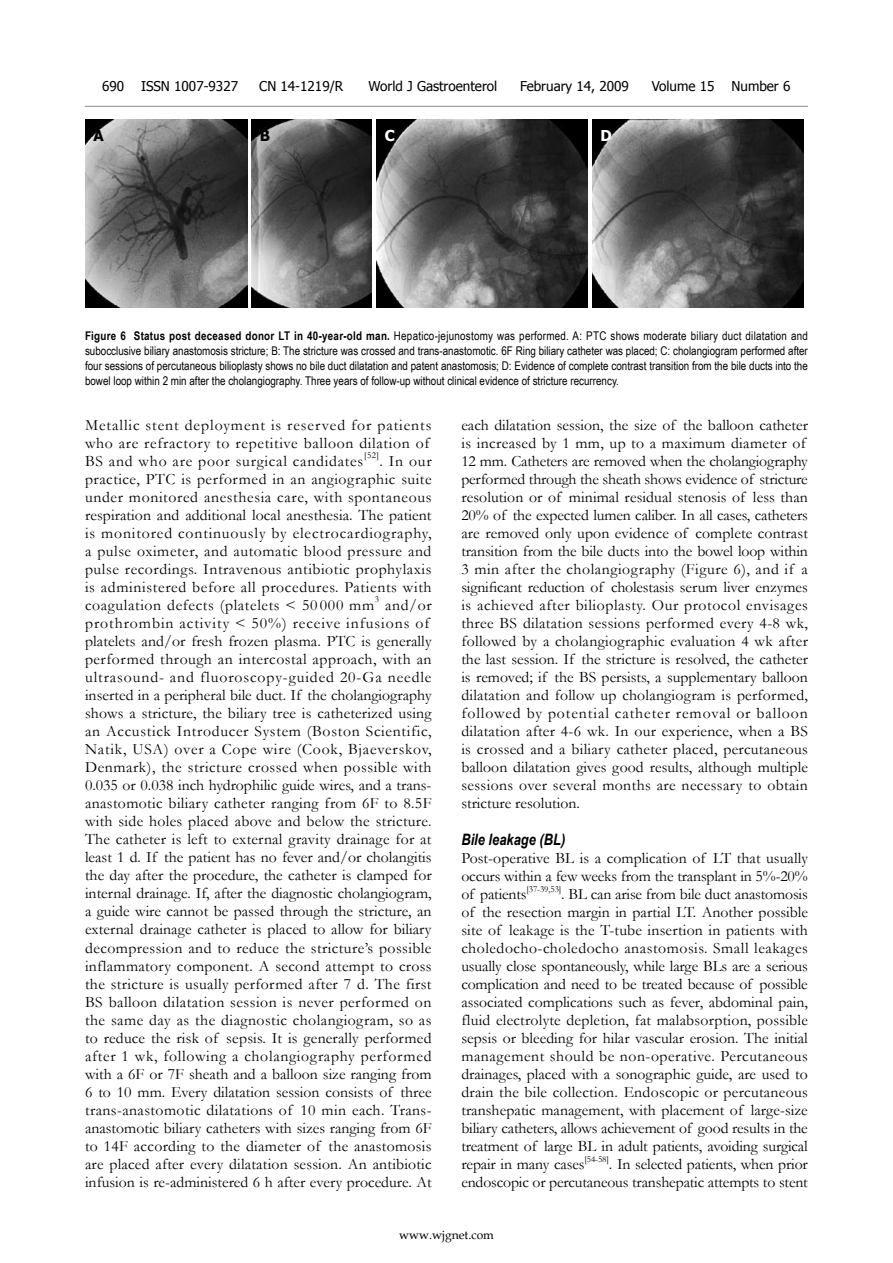
<style>
.page{position:relative;width:893px;height:1263px;background:#fff}
.page>*{position:absolute;margin:0;border:0;box-sizing:border-box;transform-origin:0 0}
.t1{font:15.75px/18px "Garamond";letter-spacing:.01em;color:#000;text-align:justify}
.t2{font:15.75px/18px "Garamond";letter-spacing:.05em;color:#000}
.t3{font:15.75px/18px "Garamond";letter-spacing:-.01em;color:#000;text-align:right}
.t4{font:italic 700 15.75px "Arial Narrow";color:#000}
.t5{font:700 15px "Tahoma";color:#000}
.t6{font:700 15px "Tahoma";color:#fff}
.t7{font:13.5px "Tahoma";color:#000}
.t8{font:12px/15px "Arial Narrow";color:#000;text-align:justify}
.t9{font:12px "Book Antiqua";color:#000}
.t10{font:9.15px "Garamond";letter-spacing:-.01em;color:#000}
.s1{font-weight:700}
</style>
<div class="page">
<hr style="left:85px;top:106px;width:723px;height:1px;background:#898989">
<img style="left:85px;top:119px;width:162px;height:189px">
<img style="left:251px;top:119px;width:121px;height:189px">
<img style="left:376px;top:119px;width:212px;height:189px">
<img style="left:592px;top:119px;width:212px;height:189px">
<p class="t7" style="left:102px;top:77px;width:24px">690</p>
<p class="t7" style="left:141px;top:77px;width:98px">ISSN 1007-9327</p>
<p class="t7" style="left:259px;top:77px;width:86px">CN 14-1219/R</p>
<p class="t7" style="left:369px;top:77px;width:130px">World J Gastroenterol</p>
<p class="t7" style="left:520px;top:77px;width:110px">February 14, 2009</p>
<p class="t7" style="left:652px;top:77px;width:64px">Volume 15</p>
<p class="t7" style="left:731px;top:77px;width:60px">Number 6</p>
<p class="t5" style="left:94px;top:125px;width:12px">A</p>
<p class="t5" style="left:260px;top:125px;width:12px">B</p>
<p class="t6" style="left:385px;top:125px;width:12px">C</p>
<p class="t6" style="left:601px;top:125px;width:13px">D</p>
<p class="t8" style="left:85px;top:328px;width:725px"><span class="s1">Figure 6 Status post deceased donor LT in 40-year-old man.</span> Hepatico-jejunostomy was performed. A: PTC shows moderate biliary duct dilatation and subocclusive biliary anastomosis stricture; B: The stricture was crossed and trans-anastomotic. 6F Ring biliary catheter was placed; C: cholangiogram performed after four sessions of percutaneous bilioplasty shows no bile duct dilatation and patent anastomosis; D: Evidence of complete contrast transition from the bile ducts into the bowel loop within 2 min after the cholangiography. Three years of follow-up without clinical evidence of stricture recurrency.</p>
<p class="t2" style="left:85px;top:415px;width:348px">Metallic stent deployment is reserved for patients who are refractory to repetitive balloon dilation of<br>BS and who are poor surgical candidates</p>
<p class="t10" style="left:364px;top:449px;width:16px">[52]</p>
<p class="t1" style="left:85px;top:451px;width:348px;text-indent:294px">. In our practice, PTC is performed in an angiographic suite under monitored anesthesia care, with spontaneous respiration and additional local anesthesia. The patient is monitored continuously by electrocardiography, a pulse oximeter, and automatic blood pressure and pulse recordings. Intravenous antibiotic prophylaxis is administered before all procedures. Patients with coagulation defects (platelets &lt; 50 000 mm</p>
<p class="t10" style="left:375px;top:593px;width:6px">3</p>
<p class="t1" style="left:85px;top:595px;width:348px;text-align:left;text-indent:300px">and/or prothrombin activity &lt; 50%) receive infusions of platelets and/or fresh frozen plasma. PTC is generally performed through an intercostal approach, with an ultrasound- and fluoroscopy-guided 20-Ga needle inserted in a peripheral bile duct. If the cholangiography shows a stricture, the biliary tree is catheterized using an Accustick Introducer System (Boston Scientific, Natik, USA) over a Cope wire (Cook, Bjaeverskov, Denmark), the stricture crossed when possible with 0.035 or 0.038 inch hydrophilic guide wires, and a trans&shy;anastomotic biliary catheter ranging from 6F to 8.5F with side holes placed above and below the stricture.<br>The catheter is left to external gravity drainage for at least 1 d. If the patient has no fever and/or cholangitis the day after the procedure, the catheter is clamped for internal drainage. If, after the diagnostic cholangiogram, a guide wire cannot be passed through the stricture, an external drainage catheter is placed to allow for biliary decompression and to reduce the stricture’s possible inflammatory component. A second attempt to cross the stricture is usually performed after 7 d. The first BS balloon dilatation session is never performed on the same day as the diagnostic cholangiogram, so as to reduce the risk of sepsis. It is generally performed after 1 wk, following a cholangiography performed with a 6F or 7F sheath and a balloon size ranging from 6 to 10 mm. Every dilatation session consists of three trans-anastomotic dilatations of 10 min each. Trans&shy;anastomotic biliary catheters with sizes ranging from 6F to 14F according to the diameter of the anastomosis are placed after every dilatation session. An antibiotic infusion is re-administered 6 h after every procedure. At</p>
<p class="t1" style="left:461px;top:415px;width:348px;text-align:left">each dilatation session, the size of the balloon catheter is increased by 1 mm, up to a maximum diameter of 12 mm. Catheters are removed when the cholangiography performed through the sheath shows evidence of stricture resolution or of minimal residual stenosis of less than 20% of the expected lumen caliber. In all cases, catheters are removed only upon evidence of complete contrast transition from the bile ducts into the bowel loop within 3 min after the cholangiography (Figure 6), and if a significant reduction of cholestasis serum liver enzymes is achieved after bilioplasty. Our protocol envisages three BS dilatation sessions performed every 4-8 wk, followed by a cholangiographic evaluation 4 wk after the last session. If the stricture is resolved, the catheter is removed; if the BS persists, a supplementary balloon dilatation and follow up cholangiogram is performed, followed by potential catheter removal or balloon dilatation after 4-6 wk. In our experience, when a BS is crossed and a biliary catheter placed, percutaneous balloon dilatation gives good results, although multiple sessions over several months are necessary to obtain stricture resolution.</p>
<p class="t4" style="left:461px;top:828px;width:106px">Bile leakage (BL)</p>
<p class="t1" style="left:461px;top:849px;width:348px">Post-operative BL is a complication of LT that usually occurs within a few weeks from the transplant in 5%-20% of patients</p>
<p class="t10" style="left:526px;top:882px;width:36px">[37-39,53]</p>
<p class="t1" style="left:461px;top:885px;width:348px;text-indent:100px">. BL can arise from bile duct anastomosis of the resection margin in partial LT. Another possible site of leakage is the T-tube insertion in patients with choledocho-choledocho anastomosis. Small leakages usually close spontaneously, while large BLs are a serious complication and need to be treated because of possible associated complications such as fever, abdominal pain, fluid electrolyte depletion, fat malabsorption, possible sepsis or bleeding for hilar vascular erosion. The initial management should be non-operative. Percutaneous drainages, placed with a sonographic guide, are used to drain the bile collection. Endoscopic or percutaneous transhepatic management, with placement of large-size biliary catheters, allows achievement of good results in the treatment of large BL in adult patients, avoiding surgical repair in many cases</p>
<p class="t10" style="left:584px;top:1152px;width:26px">[54-58]</p>
<p class="t3" style="left:461px;top:1155px;width:348px">. In selected patients, when prior<br>endoscopic or percutaneous transhepatic attempts to stent</p>
<p class="t9" style="left:399px;top:1226px;width:96px">www.wjgnet.com</p>
</div>
